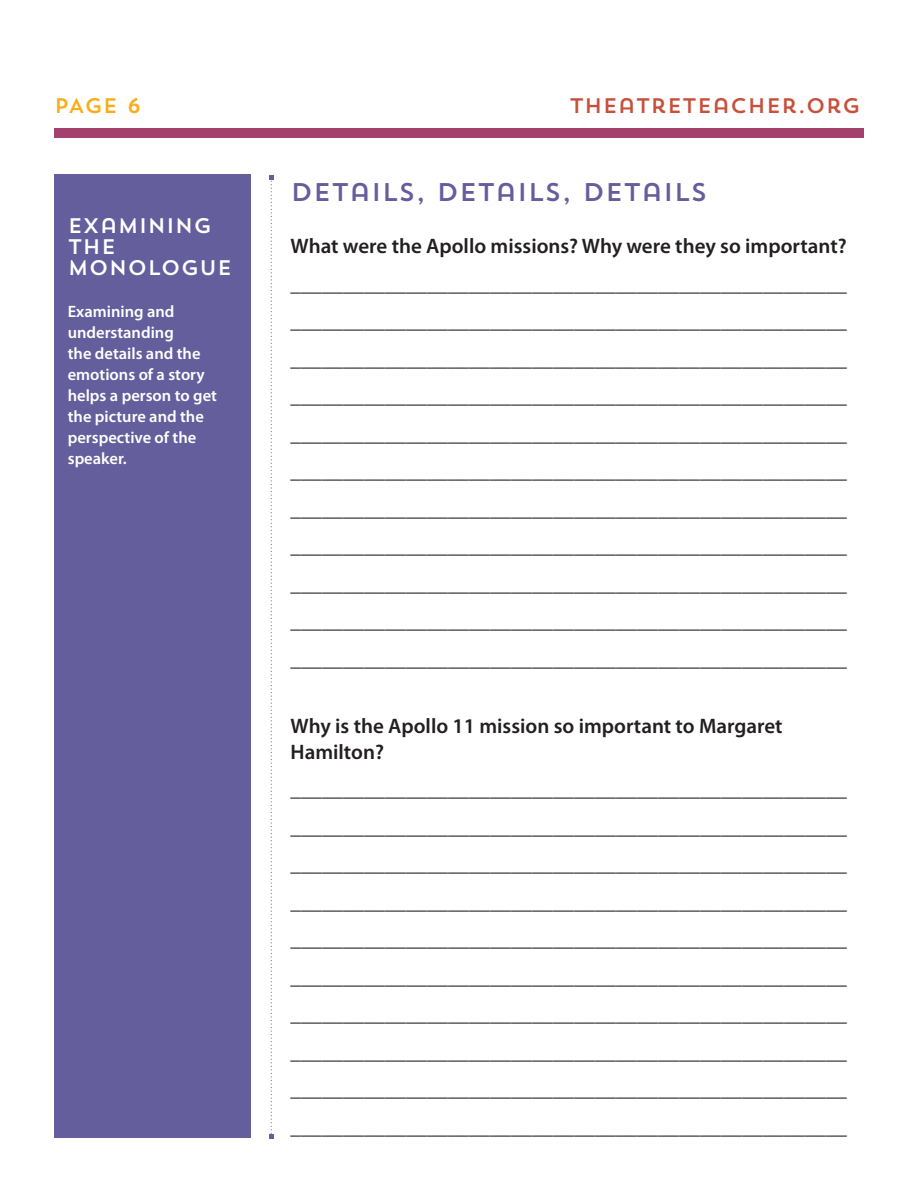
<style>
.page{position:relative;width:918px;height:1188px;background:#fff}
.page>*{position:absolute;margin:0;border:0;box-sizing:border-box;transform-origin:0 0}
.t1{font:25.5px "Trend Sans One";color:#645e9d}
.t2{font:21px "Myriad Pro";color:#231f20}
.t3{font:600 21px/25.5px "Myriad Pro";color:#231f20}
.t4{font:21px/21px "Trend Sans One";color:#fff}
.t5{font:21px "Trend Sans One";color:#c8503b}
.t6{font:21px "Trend Sans One";color:#f8ae1c}
.t7{font:600 16.5px/21px "Myriad Pro";color:#fff}
</style>
<div class="page">
<div style="left:54px;top:129px;width:810px;height:9px;background:#a4406e"></div>
<div style="left:54px;top:174px;width:197px;height:963px;background:#645e9d"></div>
<svg style="left:269px;top:176px;width:4px;height:963px"></svg>
<p class="t6" style="left:54px;top:93px;width:89px">PAGE 6</p>
<p class="t5" style="left:569px;top:93px;width:293px">THEATRETEACHER.ORG</p>
<p class="t4" style="left:68px;top:214px;width:146px">EXAMINING</p>
<p class="t4" style="left:68px;top:235px;width:166px">THE<br>MONOLOGUE</p>
<p class="t7" style="left:68px;top:300px;width:151px">Examining and understanding<br>the details and the emotions of a story helps a person to get the picture and the perspective of the speaker.</p>
<p class="t1" style="left:291px;top:175px;width:419px">DETAILS, DETAILS, DETAILS</p>
<p class="t3" style="left:291px;top:233px;width:558px">What were the Apollo missions? Why were they so important?</p>
<p class="t2" style="left:291px;top:271px;width:558px">_____________________________________________________</p>
<p class="t2" style="left:291px;top:308px;width:558px">_____________________________________________________</p>
<p class="t2" style="left:291px;top:346px;width:558px">_____________________________________________________</p>
<p class="t2" style="left:291px;top:383px;width:558px">_____________________________________________________</p>
<p class="t2" style="left:291px;top:421px;width:558px">_____________________________________________________</p>
<p class="t2" style="left:291px;top:458px;width:558px">_____________________________________________________</p>
<p class="t2" style="left:291px;top:496px;width:558px">_____________________________________________________</p>
<p class="t2" style="left:291px;top:533px;width:558px">_____________________________________________________</p>
<p class="t2" style="left:291px;top:571px;width:558px">_____________________________________________________</p>
<p class="t2" style="left:291px;top:608px;width:558px">_____________________________________________________</p>
<p class="t2" style="left:291px;top:646px;width:558px">_____________________________________________________</p>
<p class="t3" style="left:291px;top:713px;width:494px">Why is the Apollo 11 mission so important to Margaret<br>Hamilton?</p>
<p class="t2" style="left:291px;top:776px;width:558px">_____________________________________________________</p>
<p class="t2" style="left:291px;top:814px;width:558px">_____________________________________________________</p>
<p class="t2" style="left:291px;top:851px;width:558px">_____________________________________________________</p>
<p class="t2" style="left:291px;top:889px;width:558px">_____________________________________________________</p>
<p class="t2" style="left:291px;top:926px;width:558px">_____________________________________________________</p>
<p class="t2" style="left:291px;top:964px;width:558px">_____________________________________________________</p>
<p class="t2" style="left:291px;top:1001px;width:558px">_____________________________________________________</p>
<p class="t2" style="left:291px;top:1039px;width:558px">_____________________________________________________</p>
<p class="t2" style="left:291px;top:1076px;width:558px">_____________________________________________________</p>
<p class="t2" style="left:291px;top:1114px;width:558px">_____________________________________________________</p>
</div>
